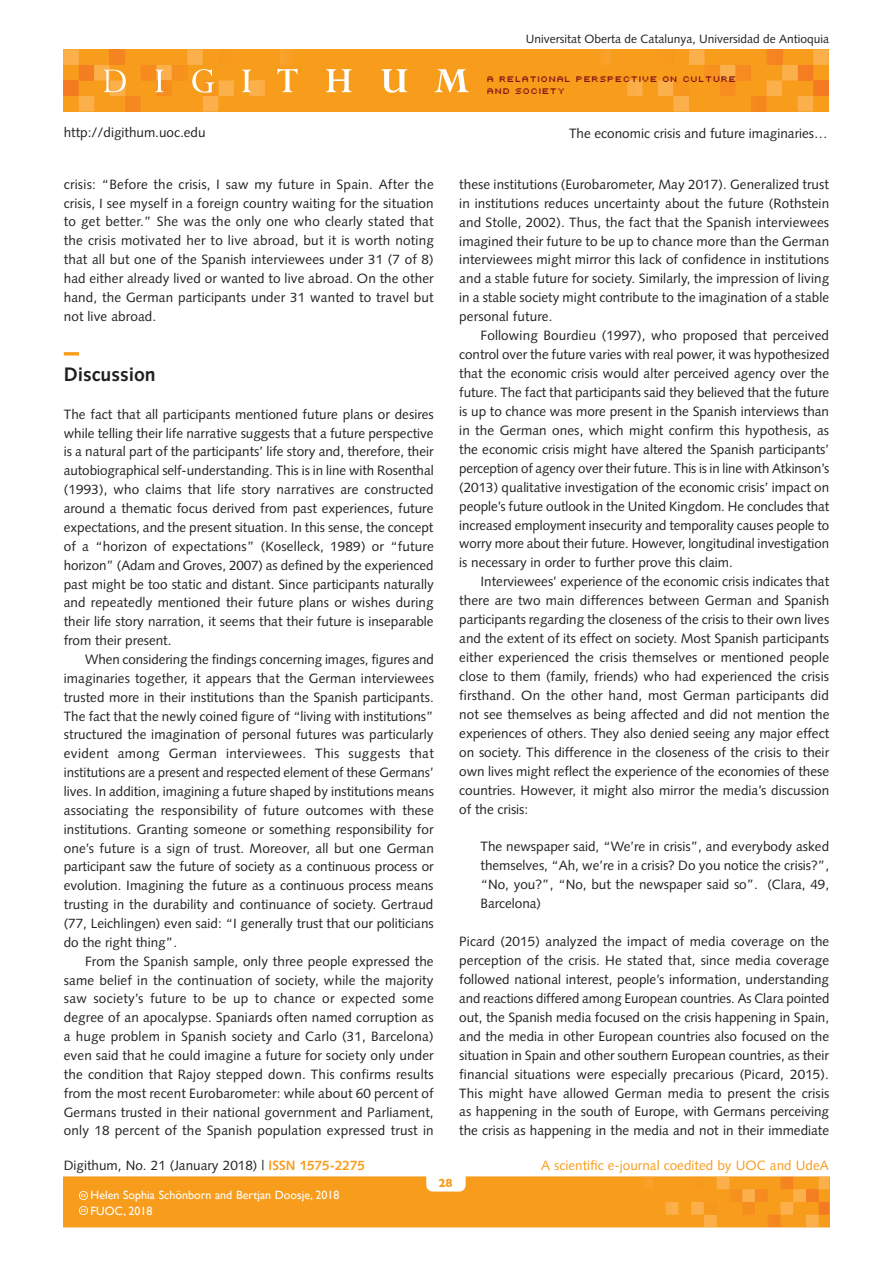
<style>
.page{position:relative;width:893px;height:1263px;background:#fff}
.page>*{position:absolute;margin:0;border:0;box-sizing:border-box;transform-origin:0 0}
._03_SUBTITOL{font:700 19.5px "Syntax LT";color:#231f20}
._02_PARAGRAF_GENERAL{font:13.5px/18.9px "Syntax LT";color:#231f20;text-align:justify}
._02_PRIMER_PARAGRAF{font:13.5px/18.9px "Syntax LT";color:#231f20;text-align:justify}
._02_textcitat{font:13.5px/18.9px "Syntax LT";color:#231f20;text-align:justify}
.t1{font:13.5px "Syntax LT";color:#f89c1c}
.t2{font:12px "Syntax LT";color:#231f20}
.t3{font:12px/15.8px "Gill Sans";color:#fff}
.t4{font:700 12px "Gill Sans";color:#f89c1c}
.t5{font:9px/12px "Uni 0554";color:#821316}
.s1{font-weight:700;color:#f89c1c}
</style>
<div class="page">
<hr style="left:829px;top:1177px;width:1px;height:50px;background:#f47921">
<svg style="left:64px;top:1177px;width:765px;height:50px;background:#f89d21"></svg>
<div style="left:63px;top:49px;width:766px;height:62px;background:#f89c1c"></div>
<hr style="left:265px;top:49px;width:1px;height:62px;background:#faab40">
<hr style="left:266px;top:49px;width:2px;height:62px;background:#faab3f">
<hr style="left:268px;top:49px;width:1px;height:62px;background:#faaa3d">
<hr style="left:269px;top:49px;width:2px;height:62px;background:#faa93b">
<hr style="left:271px;top:49px;width:1px;height:62px;background:#faa839">
<hr style="left:272px;top:49px;width:2px;height:62px;background:#faa837">
<hr style="left:274px;top:49px;width:1px;height:62px;background:#faa736">
<hr style="left:275px;top:49px;width:2px;height:62px;background:#faa633">
<hr style="left:277px;top:49px;width:1px;height:62px;background:#f9a531">
<hr style="left:278px;top:49px;width:2px;height:62px;background:#f9a430">
<hr style="left:625px;top:49px;width:2px;height:62px;background:#faab40">
<hr style="left:624px;top:49px;width:1px;height:62px;background:#faab3f">
<hr style="left:622px;top:49px;width:2px;height:62px;background:#faaa3d">
<hr style="left:621px;top:49px;width:1px;height:62px;background:#faa93b">
<hr style="left:619px;top:49px;width:2px;height:62px;background:#faa839">
<hr style="left:618px;top:49px;width:1px;height:62px;background:#faa837">
<hr style="left:616px;top:49px;width:2px;height:62px;background:#faa736">
<hr style="left:615px;top:49px;width:1px;height:62px;background:#faa633">
<hr style="left:613px;top:49px;width:2px;height:62px;background:#f9a531">
<hr style="left:612px;top:49px;width:1px;height:62px;background:#f9a430">
<svg style="left:605px;top:49px;width:6px;height:16px"></svg>
<svg style="left:627px;top:49px;width:202px;height:62px"></svg>
<hr style="left:815px;top:80px;width:4px;height:16px;background:#f47b21">
<hr style="left:819px;top:80px;width:3px;height:16px;background:#f47a21">
<hr style="left:822px;top:80px;width:3px;height:16px;background:#f47921">
<hr style="left:825px;top:80px;width:4px;height:16px;background:#f47921">
<svg style="left:63px;top:49px;width:202px;height:62px"></svg>
<svg style="left:277px;top:49px;width:21px;height:43px"></svg>
<svg style="left:326px;top:69px;width:26px;height:23px"></svg>
<svg style="left:381px;top:69px;width:26px;height:24px"></svg>
<svg style="left:434px;top:69px;width:35px;height:23px"></svg>
<hr style="left:64px;top:352px;width:15px;height:3px;background:#f89c1c">
<p class="t2" style="left:526px;top:32px;width:305px">Universitat Oberta de Catalunya, Universidad de Antioquia</p>
<p class="t5" style="left:488px;top:72px;width:251px">A RELATIONAL PERSPECTIVE ON CULTURE<br>AND SOCIETY</p>
<p class="_02_PARAGRAF_GENERAL" style="left:64px;top:122px;width:143px">http://digithum.uoc.edu</p>
<p class="_02_PARAGRAF_GENERAL" style="left:569px;top:124px;width:260px">The economic crisis and future imaginaries…</p>
<p class="_02_PRIMER_PARAGRAF" style="left:64px;top:175px;width:372px">crisis: “Before the crisis, I saw my future in Spain. After the crisis, I see myself in a foreign country waiting for the situation to get better.” She was the only one who clearly stated that the crisis motivated her to live abroad, but it is worth noting that all but one of the Spanish interviewees under 31 (7 of 8) had either already lived or wanted to live abroad. On the other hand, the German participants under 31 wanted to travel but not live abroad.</p>
<p class="_03_SUBTITOL" style="left:64px;top:363px;width:94px">Discussion</p>
<p class="_02_PRIMER_PARAGRAF" style="left:64px;top:405px;width:372px">The fact that all participants mentioned future plans or desires while telling their life narrative suggests that a future perspective is a natural part of the participants’ life story and, therefore, their autobiographical self-understanding. This is in line with Rosenthal (1993), who claims that life story narratives are constructed around a thematic focus derived from past experiences, future expectations, and the present situation. In this sense, the concept of a “horizon of expectations” (Koselleck, 1989) or “future horizon” (Adam and Groves, 2007) as defined by the experienced past might be too static and distant. Since participants naturally and repeatedly mentioned their future plans or wishes during their life story narration, it seems that their future is inseparable from their present.</p>
<p class="_02_PARAGRAF_GENERAL" style="left:64px;top:650px;width:372px;text-indent:21px">When considering the findings concerning images, figures and imaginaries together, it appears that the German interviewees trusted more in their institutions than the Spanish participants.<br>The fact that the newly coined figure of “living with institutions” structured the imagination of personal futures was particularly evident among German interviewees. This suggests that institutions are a present and respected element of these Germans’ lives. In addition, imagining a future shaped by institutions means associating the responsibility of future outcomes with these institutions. Granting someone or something responsibility for one’s future is a sign of trust. Moreover, all but one German participant saw the future of society as a continuous process or evolution. Imagining the future as a continuous process means trusting in the durability and continuance of society. Gertraud (77, Leichlingen) even said: “I generally trust that our politicians do the right thing”.</p>
<p class="_02_PARAGRAF_GENERAL" style="left:64px;top:951px;width:372px;text-indent:21px">From the Spanish sample, only three people expressed the same belief in the continuation of society, while the majority saw society’s future to be up to chance or expected some degree of an apocalypse. Spaniards often named corruption as a huge problem in Spanish society and Carlo (31, Barcelona) even said that he could imagine a future for society only under the condition that Rajoy stepped down. This confirms results from the most recent Eurobarometer: while about 60 percent of Germans trusted in their national government and Parliament, only 18 percent of the Spanish population expressed trust in</p>
<p class="_02_PARAGRAF_GENERAL" style="left:459px;top:175px;width:371px">these institutions (Eurobarometer, May 2017). Generalized trust in institutions reduces uncertainty about the future (Rothstein and Stolle, 2002). Thus, the fact that the Spanish interviewees imagined their future to be up to chance more than the German interviewees might mirror this lack of confidence in institutions and a stable future for society. Similarly, the impression of living in a stable society might contribute to the imagination of a stable personal future.</p>
<p class="_02_PARAGRAF_GENERAL" style="left:459px;top:326px;width:372px;text-indent:21px">Following Bourdieu (1997), who proposed that perceived control over the future varies with real power, it was hypothesized that the economic crisis would alter perceived agency over the future. The fact that participants said they believed that the future is up to chance was more present in the Spanish interviews than in the German ones, which might confirm this hypothesis, as the economic crisis might have altered the Spanish participants’ perception of agency over their future. This is in line with Atkinson’s (2013) qualitative investigation of the economic crisis’ impact on people’s future outlook in the United Kingdom. He concludes that increased employment insecurity and temporality causes people to worry more about their future. However, longitudinal investigation is necessary in order to further prove this claim.</p>
<p class="_02_PARAGRAF_GENERAL" style="left:459px;top:572px;width:372px;text-indent:21px">Interviewees’ experience of the economic crisis indicates that there are two main differences between German and Spanish participants regarding the closeness of the crisis to their own lives and the extent of its effect on society. Most Spanish participants either experienced the crisis themselves or mentioned people close to them (family, friends) who had experienced the crisis firsthand. On the other hand, most German participants did not see themselves as being affected and did not mention the experiences of others. They also denied seeing any major effect on society. This difference in the closeness of the crisis to their own lives might reflect the experience of the economies of these countries. However, it might also mirror the media’s discussion of the crisis:</p>
<p class="_02_textcitat" style="left:480px;top:837px;width:350px">The newspaper said, “We’re in crisis”, and everybody asked themselves, “Ah, we’re in a crisis? Do you notice the crisis?”, “No, you?”, “No, but the newspaper said so”. (Clara, 49, Barcelona)</p>
<p class="_02_PRIMER_PARAGRAF" style="left:459px;top:932px;width:372px">Picard (2015) analyzed the impact of media coverage on the perception of the crisis. He stated that, since media coverage followed national interest, people’s information, understanding and reactions differed among European countries. As Clara pointed out, the Spanish media focused on the crisis happening in Spain, and the media in other European countries also focused on the situation in Spain and other southern European countries, as their financial situations were especially precarious (Picard, 2015).<br>This might have allowed German media to present the crisis as happening in the south of Europe, with Germans perceiving the crisis as happening in the media and not in their immediate</p>
<p class="_02_PARAGRAF_GENERAL" style="left:64px;top:1156px;width:303px">Digithum, No. 21 (January 2018) | <span class="s1">ISSN 1575-2275</span></p>
<p class="t1" style="left:541px;top:1157px;width:289px">A scientific e-journal coedited by UOC and UdeA</p>
<p class="t4" style="left:438px;top:1173px;width:16px">28</p>
<p class="t3" style="left:91px;top:1187px;width:250px">Helen Sophia Schönborn and Bertjan Doosje, 2018<br>FUOC, 2018</p>
</div>
